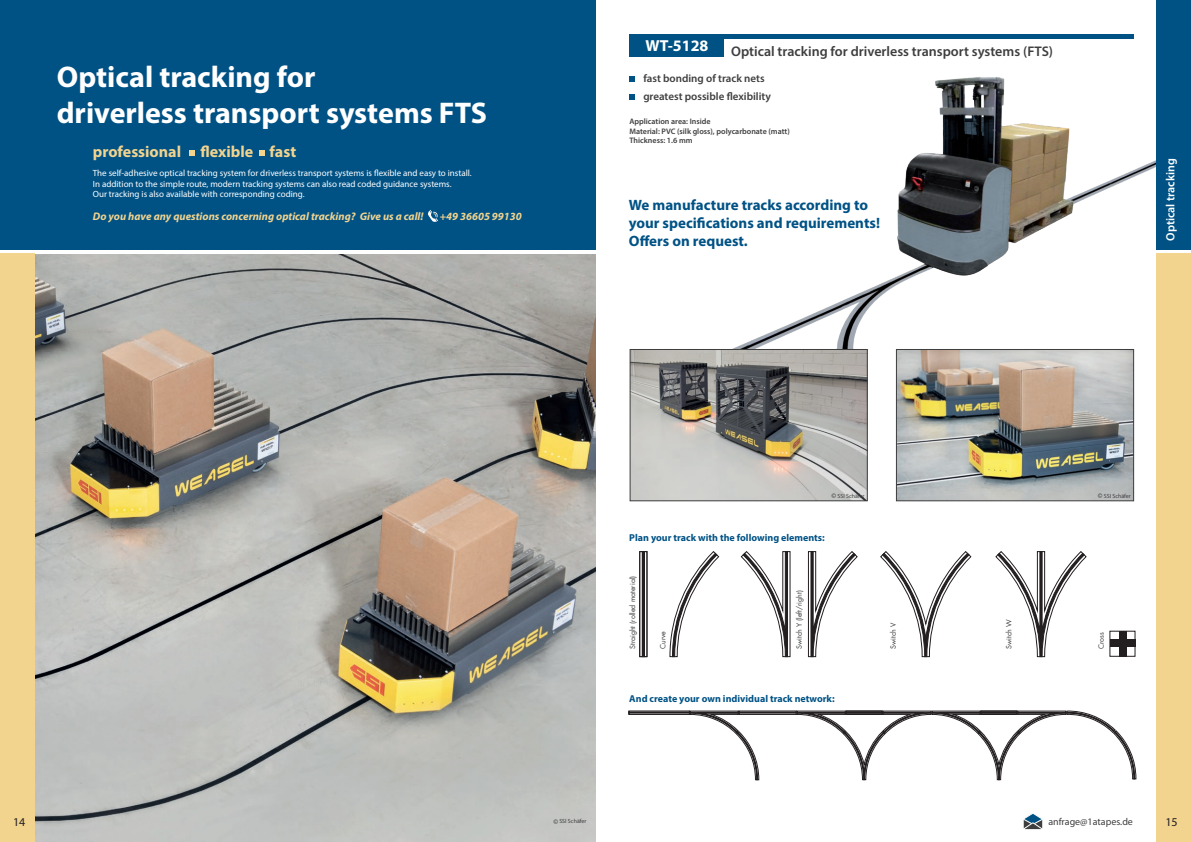
<style>
.page{position:relative;width:1191px;height:842px;background:#fff}
.page>*{position:absolute;margin:0;border:0;box-sizing:border-box;transform-origin:0 0}
.t1{font:700 30px/36px "Myriad Pro";color:#fff}
.t2{font:700 16px "Myriad Pro";color:#f2d48f}
.t3{font:700 16px "Myriad Pro";color:#fff}
.t4{font:700 15px/18px "Myriad Pro";color:#005285}
.t5{font:600 14px "Myriad Pro";color:#3e3e3f}
.t6{font:600 12px "Myriad Pro";color:#fff}
.t7{font:12px "Myriad Pro";color:#231f20}
.t8{font:12px "Myriad Pro";color:#3e3e3f}
.t9{font:italic 700 11px "Myriad Pro";color:#f2d48f}
.t10{font:600 11px/18px "Myriad Pro";color:#3e3e3f}
.t11{font:700 10px "Myriad Pro";color:#005285}
.t12{font:10px "Myriad Pro";color:#3e3e3f}
.t13{font:9px/10.8px "Myriad Pro";color:#fff}
.t14{font:600 8px/9.6px "Myriad Pro";color:#3e3e3f}
.t15{font:7px "Futura LT";color:#3e3e3f}
.t16{font:6px "Myriad Pro";color:#3e3e3f}
.s1{font-weight:600;font-size:7px}
</style>
<div class="page">
<div style="left:1156px;top:254px;width:35px;height:588px;background:#f2d48f"></div>
<img style="left:732px;top:77px;width:428px;height:313px">
<div style="left:1156px;top:0;width:35px;height:249px;background:#005285"></div>
<div style="left:629px;top:36px;width:95px;height:21px;background:#005285"></div>
<hr style="left:629px;top:34px;width:504px;height:4px;background:#005285">
<svg style="left:629px;top:76px;width:6px;height:6px"></svg>
<svg style="left:629px;top:95px;width:6px;height:5px"></svg>
<svg style="left:808px;top:551px;width:50px;height:106px"></svg>
<svg style="left:995px;top:551px;width:91px;height:106px"></svg>
<svg style="left:740px;top:551px;width:50px;height:106px"></svg>
<svg style="left:880px;top:551px;width:91px;height:106px"></svg>
<svg style="left:669px;top:551px;width:50px;height:106px"></svg>
<div style="left:639px;top:552px;width:8px;height:105px;border:1px solid #231f20"></div>
<div style="left:642px;top:552px;width:2px;height:105px;border:1px solid #231f20"></div>
<div style="left:639px;top:551px;width:8px;height:106px;border:1px solid #231f20"></div>
<svg style="left:629px;top:710px;width:507px;height:70px"></svg>
<div style="left:1109px;top:631px;width:26px;height:26px;border:1px solid #231f20"></div>
<div style="left:1119px;top:631px;width:7px;height:26px;background:#231f20"></div>
<div style="left:1110px;top:640px;width:25px;height:7px;background:#231f20"></div>
<img style="left:898px;top:351px;width:234px;height:148px">
<div style="left:896px;top:349px;width:238px;height:152px;border:1px solid #3e3e3f"></div>
<svg style="left:1023px;top:813px;width:20px;height:17px"></svg>
<img style="left:631px;top:351px;width:234px;height:148px">
<div style="left:629px;top:349px;width:238px;height:152px;border:1px solid #3e3e3f"></div>
<img style="left:34px;top:254px;width:561px;height:588px">
<div style="left:0;top:34px;width:595px;height:220px;background:linear-gradient(to right,#fff,#fff)"></div>
<div style="left:0;top:0;width:595px;height:249px;background:#005285"></div>
<div style="left:0;top:254px;width:34px;height:588px;background:#f2d48f"></div>
<svg style="left:189px;top:150px;width:5px;height:6px"></svg>
<svg style="left:259px;top:150px;width:5px;height:6px"></svg>
<svg style="left:428px;top:210px;width:10px;height:12px"></svg>
<h1 class="t1" style="left:57px;top:58px;width:432px">Optical tracking for<br>driverless transport systems FTS</h1>
<p class="t13" style="left:93px;top:167px;width:380px">The self-adhesive optical tracking system for driverless transport systems is flexible and easy to install.<br>In addition to the simple route, modern tracking systems can also read coded guidance systems.<br>Our tracking is also available with corresponding coding.</p>
<p class="t9" style="left:93px;top:209px;width:332px">Do you have any questions concerning optical tracking? Give us a call!</p>
<p class="t9" style="left:440px;top:209px;width:84px">+49 36605 99130</p>
<h2 class="t2" style="left:93px;top:141px;width:205px">professional flexible fast</h2>
<h2 class="t3" style="left:645px;top:36px;width:65px">WT-5128</h2>
<h3 class="t5" style="left:731px;top:43px;width:323px">Optical tracking for driverless transport systems (FTS)</h3>
<p class="t10" style="left:643px;top:69px;width:129px">fast bonding of track nets greatest possible flexibility</p>
<p class="t14" style="left:629px;top:116px;width:162px">Application area: Inside<br>Material: PVC (silk gloss), polycarbonate (matt)<br>Thickness: 1.6 mm</p>
<h3 class="t4" style="left:629px;top:196px;width:253px">We manufacture tracks according to your specifications and requirements!<br>Offers on request.</h3>
<h3 class="t6" style="left:1162px;top:241px;width:84px;rotate:-90deg">Optical tracking</h3>
<p class="t16" style="left:831px;top:492px;width:35px"><span class="s1">©</span> SSI Schäfer</p>
<p class="t11" style="left:629px;top:531px;width:197px">Plan your track with the following elements:</p>
<p class="t15" style="left:628px;top:649px;width:75px;rotate:-90deg">Straight (rolled material)</p>
<p class="t15" style="left:658px;top:649px;width:20px;rotate:-90deg">Curve</p>
<p class="t15" style="left:794px;top:649px;width:60px;rotate:-90deg">Switch Y (left/right)</p>
<p class="t11" style="left:629px;top:692px;width:207px">And create your own individual track network:</p>
<p class="t15" style="left:889px;top:649px;width:28px;rotate:-90deg">Switch V</p>
<p class="t15" style="left:1004px;top:649px;width:31px;rotate:-90deg">Switch W</p>
<p class="t16" style="left:1097px;top:492px;width:35px"><span class="s1">©</span> SSI Schäfer</p>
<p class="t15" style="left:1096px;top:649px;width:18px;rotate:-90deg">Cross</p>
<h3 class="t8" style="left:19px;top:814px;width:8px">6</h3>
<h3 class="t7" style="left:13px;top:814px;width:14px">14</h3>
<p class="t16" style="left:553px;top:818px;width:35px"><span class="s1">©</span> SSI Schäfer</p>
<p class="t12" style="left:1048px;top:815px;width:86px">anfrage@1atapes.de</p>
<h3 class="t7" style="left:1165px;top:814px;width:14px">15</h3>
</div>
